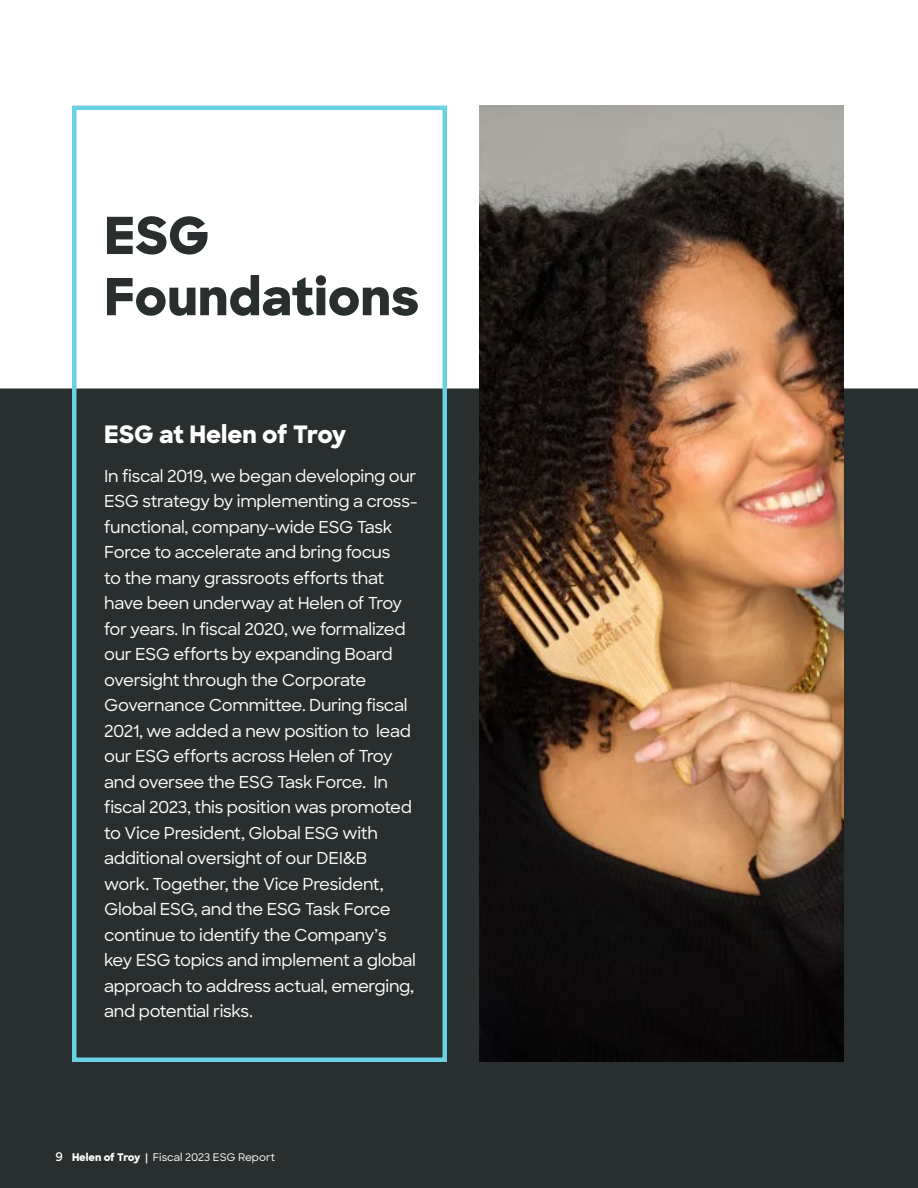
<style>
.page{position:relative;width:918px;height:1188px;background:#fff}
.page>*{position:absolute;margin:0;border:0;box-sizing:border-box;transform-origin:0 0}
.t1{font:800 51px/61.2px "Sharp Sans";color:#292e2f}
.t2{font:800 24px "Sharp Sans";letter-spacing:-.005em;color:#fff}
.t3{font:500 16.5px/25.5px "Sharp Sans";letter-spacing:-.02em;color:#fff}
.t4{font:500 10.5px "Sharp Sans";color:#fff}
.s1{font-weight:600;font-size:12px}
.s2{font-weight:800}
.s3{font-weight:600}
</style>
<div class="page">
<div style="left:0;top:388px;width:918px;height:800px;background:#292e2f"></div>
<div style="left:72px;top:106px;width:375px;height:956px;border:4px solid #6ad1e3"></div>
<img style="left:479px;top:106px;width:365px;height:956px">
<h1 class="t1" style="left:104px;top:203px;width:317px">ESG<br>Foundations</h1>
<h2 class="t2" style="left:104px;top:416px;width:243px">ESG at Helen of Troy</h2>
<p class="t3" style="left:104px;top:462px;width:315px">In fiscal 2019, we began developing our ESG strategy by implementing a cross&shy;functional, company-wide ESG Task Force to accelerate and bring focus<br>to the many grassroots efforts that have been underway at Helen of Troy for years. In fiscal 2020, we formalized our ESG efforts by expanding Board oversight through the Corporate Governance Committee. During fiscal 2021, we added a new position to lead our ESG efforts across Helen of Troy and oversee the ESG Task Force. In fiscal 2023, this position was promoted to Vice President, Global ESG with additional oversight of our DEI&amp;B<br>work. Together, the Vice President, Global ESG, and the ESG Task Force continue to identify the Company’s key ESG topics and implement a global approach to address actual, emerging, and potential risks.</p>
<p class="t4" style="left:56px;top:1149px;width:221px"><span class="s1">9</span> <span class="s2">Helen of Troy</span> <span class="s3">|</span> Fiscal 2023 ESG Report</p>
</div>
